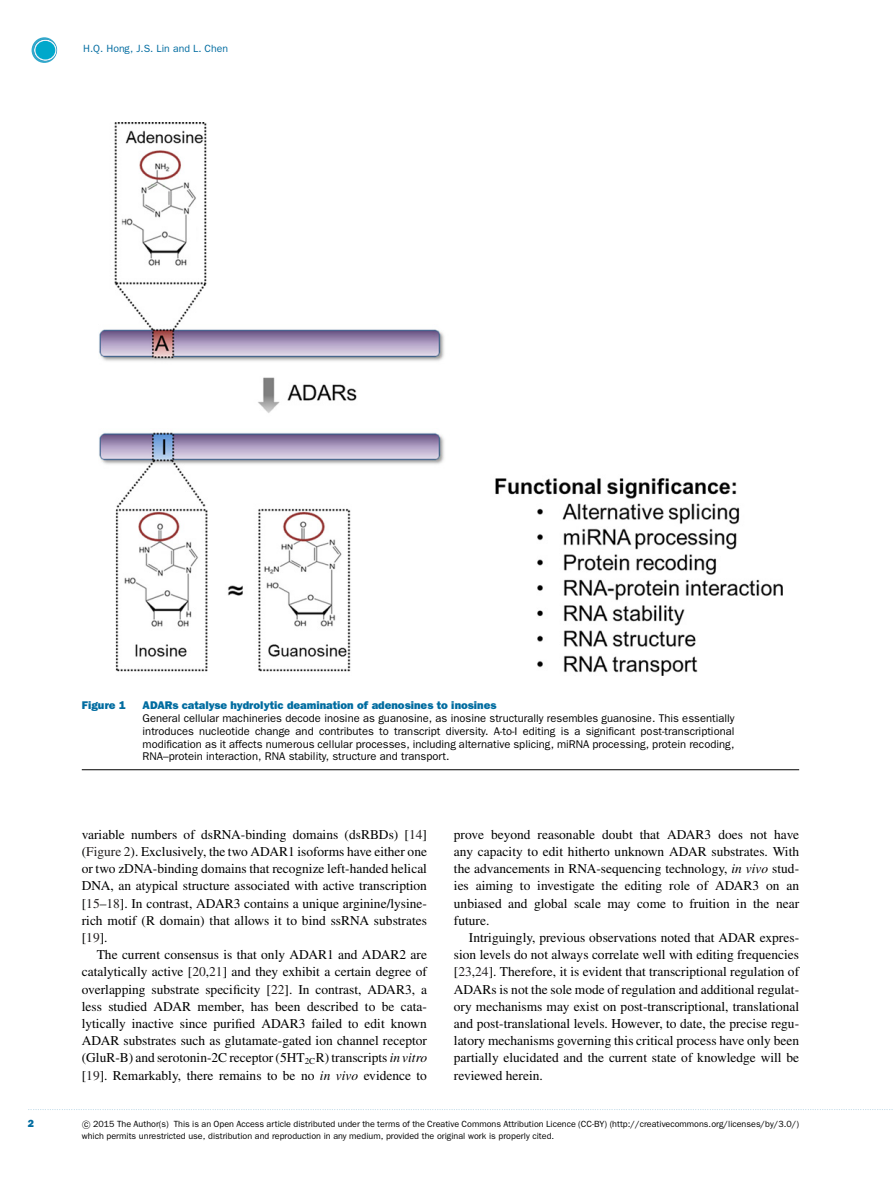
<style>
.page{position:relative;width:893px;height:1183px;background:#fff}
.page>*{position:absolute;margin:0;border:0;box-sizing:border-box;transform-origin:0 0}
.t1{font:13.5px/17.2px "Times";color:#000;text-align:justify}
.t2{font:11.25px/12.8px "Franklin Gothic";color:#000;text-align:justify}
.t3{font:800 11.25px "Franklin Gothic";color:#006ca0}
.t4{font:10.5px "Franklin Gothic";color:#006ca0}
.t5{font:800 10.5px "Franklin Gothic";color:#006ca0}
.t6{font:9px/12px "Franklin Gothic";color:#000}
.s1{color:#231f20}
.s2{font-style:italic}
.s3{font-family:"CMSY10"}
</style>
<div class="page">
<svg style="left:32px;top:37px;width:25px;height:26px"></svg>
<svg style="left:34px;top:39px;width:23px;height:22px"></svg>
<div style="left:35px;top:41px;width:20px;height:18px;background:#00a8cb;border-radius:50%"></div>
<img style="left:99px;top:123px;width:683px;height:552px">
<hr style="left:82px;top:769px;width:717px;height:1px;background:#000">
<p class="t4" style="left:83px;top:45px;width:146px">H.Q. Hong, J.S. Lin and L. Chen</p>
<p class="t3" style="left:82px;top:701px;width:46px">Figure 1</p>
<p class="t3" style="left:143px;top:701px;width:355px">ADARs catalyse hydrolytic deamination of adenosines to inosines</p>
<p class="t2" style="left:143px;top:712px;width:593px">General cellular machineries decode inosine as guanosine, as inosine structurally resembles guanosine. This essentially introduces nucleotide change and contributes to transcript diversity. A-to-I editing is a significant post-transcriptional modification as it affects numerous cellular processes, including alternative splicing, miRNA processing, protein recoding, RNA–protein interaction, RNA stability, structure and transport.</p>
<p class="t1" style="left:82px;top:826px;width:347px">variable numbers of dsRNA-binding domains (dsRBDs) [<span class="s1">14</span>] (<span class="s1">Figure 2</span>). Exclusively, the two ADAR1 isoforms have either one or two zDNA-binding domains that recognize left-handed helical DNA, an atypical structure associated with active transcription [<span class="s1">15</span>–<span class="s1">18</span>]. In contrast, ADAR3 contains a unique arginine/lysine&shy;rich motif (R domain) that allows it to bind ssRNA substrates [<span class="s1">19</span>].</p>
<p class="t1" style="left:82px;top:947px;width:347px;text-indent:15px">The current consensus is that only ADAR1 and ADAR2 are catalytically active [<span class="s1">20</span>,<span class="s1">21</span>] and they exhibit a certain degree of overlapping substrate specificity [<span class="s1">22</span>]. In contrast, ADAR3, a less studied ADAR member, has been described to be cata&shy;lytically inactive since purified ADAR3 failed to edit known ADAR substrates such as glutamate-gated ion channel receptor (GluR-B) and serotonin-2C receptor (5HT<sub>2C</sub>R) transcripts <span class="s2">in vitro </span>[<span class="s1">19</span>]. Remarkably, there remains to be no <span class="s2">in vivo</span> evidence to</p>
<p class="t1" style="left:454px;top:826px;width:347px">prove beyond reasonable doubt that ADAR3 does not have any capacity to edit hitherto unknown ADAR substrates. With the advancements in RNA-sequencing technology, <span class="s2">in vivo</span> stud&shy;ies aiming to investigate the editing role of ADAR3 on an unbiased and global scale may come to fruition in the near future.</p>
<p class="t1" style="left:454px;top:929px;width:347px;text-indent:15px">Intriguingly, previous observations noted that ADAR expres&shy;sion levels do not always correlate well with editing frequencies [<span class="s1">23</span>,<span class="s1">24</span>]. Therefore, it is evident that transcriptional regulation of ADARs is not the sole mode of regulation and additional regulat&shy;ory mechanisms may exist on post-transcriptional, translational and post-translational levels. However, to date, the precise regu&shy;latory mechanisms governing this critical process have only been partially elucidated and the current state of knowledge will be reviewed herein.</p>
<p class="t5" style="left:28px;top:1119px;width:8px">2</p>
<p class="t6" style="left:82px;top:1118px;width:719px"><span class="s3">-</span>c 2015 The Author(s) This is an Open Access article distributed under the terms of the Creative Commons Attribution Licence (CC-BY) (http://creativecommons.org/licenses/by/3.0/) which permits unrestricted use, distribution and reproduction in any medium, provided the original work is properly cited.</p>
</div>
